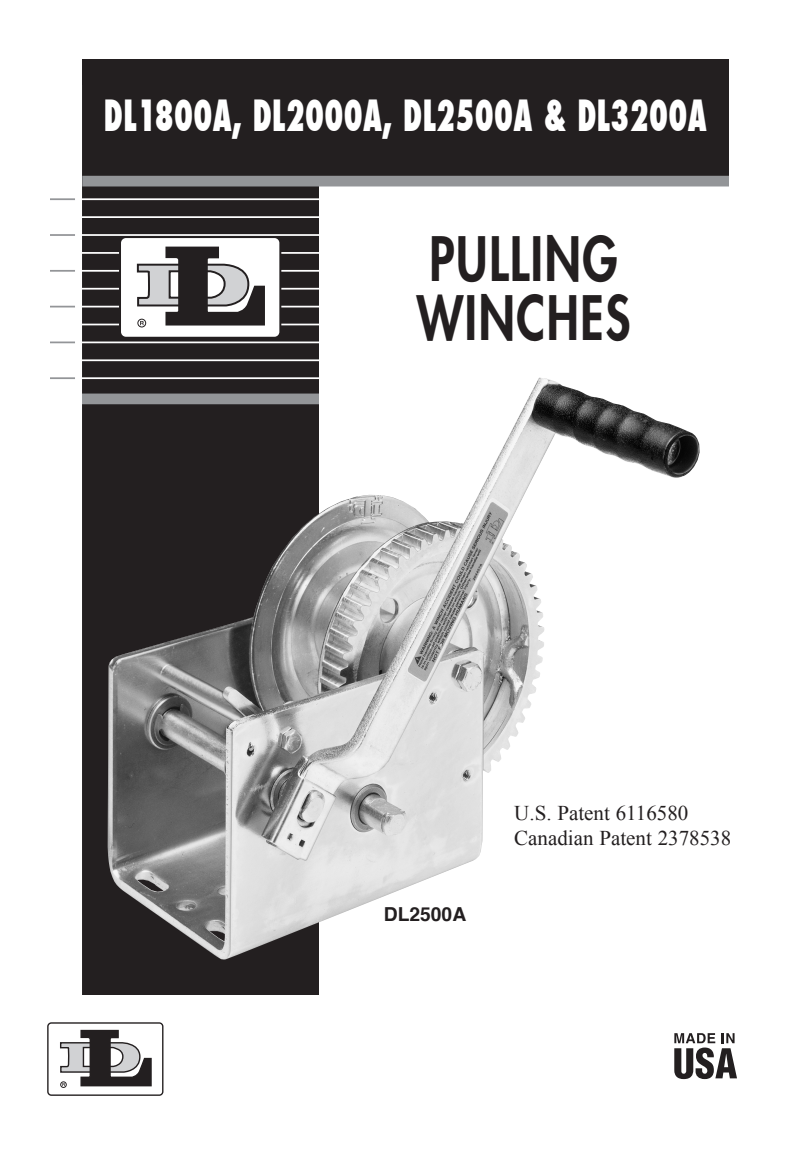
<style>
.page{position:relative;width:788px;height:1166px;background:#fff}
.page>*{position:absolute;margin:0;border:0;box-sizing:border-box;transform-origin:0 0}
.t1{font:800 59.5px/59.5px "Futura";letter-spacing:.035em;color:#231f20;scale:.8 1}
.t2{font:800 condensed 42px "Futura";letter-spacing:.01em;color:#fff;scale:.75 1}
.t3{font:21px/25.2px "Times New Roman";color:#231f20}
.t4{font:700 19.25px "Helvetica";color:#231f20}
</style>
<div class="page">
<hr style="left:51px;top:377px;width:30px;height:2px;background:#939598">
<hr style="left:51px;top:341px;width:30px;height:2px;background:#939598">
<hr style="left:51px;top:306px;width:30px;height:1px;background:#939598">
<hr style="left:51px;top:270px;width:29px;height:2px;background:#939598">
<hr style="left:51px;top:234px;width:29px;height:2px;background:#939598">
<hr style="left:51px;top:198px;width:28px;height:2px;background:#939598">
<div style="left:82px;top:180px;width:236px;height:814px;background:#231f20"></div>
<hr style="left:82px;top:377px;width:236px;height:2px;background:#fff">
<hr style="left:82px;top:359px;width:236px;height:2px;background:#fff">
<hr style="left:82px;top:341px;width:236px;height:2px;background:#fff">
<hr style="left:82px;top:323px;width:236px;height:2px;background:#fff">
<hr style="left:82px;top:306px;width:236px;height:1px;background:#fff">
<hr style="left:82px;top:288px;width:236px;height:1px;background:#fff">
<hr style="left:82px;top:270px;width:236px;height:2px;background:#fff">
<hr style="left:82px;top:252px;width:236px;height:2px;background:#fff">
<hr style="left:82px;top:234px;width:236px;height:2px;background:#fff">
<hr style="left:82px;top:216px;width:236px;height:2px;background:#fff">
<hr style="left:82px;top:198px;width:236px;height:2px;background:#fff">
<div style="left:82px;top:393px;width:236px;height:11px;background:#939598"></div>
<div style="left:120px;top:237px;width:160px;height:101px;background:#fff;border-radius:6px"></div>
<div style="left:119px;top:236px;width:162px;height:103px;border:2px solid #231f20;border-radius:6px"></div>
<div style="left:137px;top:319px;width:9px;height:8px;border:1px solid #231f20;border-radius:50%"></div>
<svg style="left:136px;top:246px;width:129px;height:80px"></svg>
<div style="left:82px;top:60px;width:646px;height:123px;background:#231f20"></div>
<div style="left:82px;top:176px;width:646px;height:10px;background:#939598"></div>
<div style="left:75px;top:85px;width:7px;height:909px;background:#fff"></div>
<img style="left:108px;top:377px;width:591px;height:582px">
<svg style="left:674px;top:1033px;width:63px;height:46px"></svg>
<svg style="left:47px;top:1022px;width:116px;height:74px"></svg>
<div style="left:512px;top:803px;width:236px;height:117px;background:#fff"></div>
<h2 class="t2" style="left:104px;top:89px;width:805px">DL1800A, DL2000A, DL2500A &amp; DL3200A</h2>
<h1 class="t1" style="left:417px;top:234px;width:268px">PULLING<br>WINCHES</h1>
<p class="t4" style="left:384px;top:906px;width:84px">DL2500A</p>
<p class="t3" style="left:514px;top:800px;width:218px">U.S. Patent 6116580<br>Canadian Patent 2378538</p>
</div>
